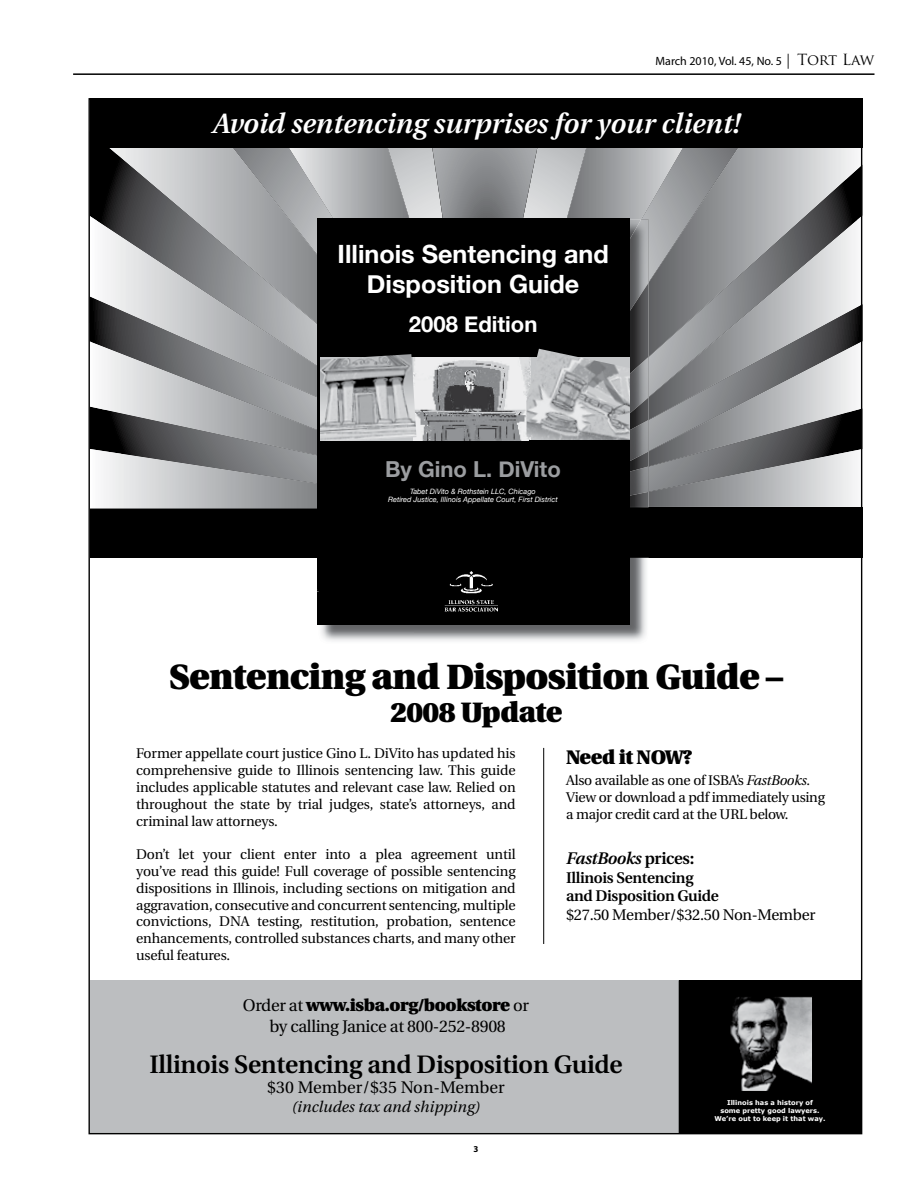
<style>
.page{position:relative;width:918px;height:1188px;background:#fff}
.page>*{position:absolute;margin:0;border:0;box-sizing:border-box;transform-origin:0 0}
.t1{font:900 34.95px "Utopia";letter-spacing:-.02em;color:#000}
.t2{font:italic 600 28.05px "Utopia";color:#fff}
.t3{font:900 28.05px "Utopia";letter-spacing:-.02em;color:#000}
.t4{font:700 25.2px/30.2px "Helvetica Neue";color:#fff;text-align:center}
.t5{font:600 25.2px "Utopia";letter-spacing:-.01em;color:#000}
.t6{font:700 22.05px "Helvetica Neue";color:#9b9da0}
.t7{font:700 22.05px "Helvetica Neue";color:#fff}
.t8{font:900 19.65px "Utopia";letter-spacing:-.02em;color:#000}
.t9{font:16.8px/20.1px "Utopia";letter-spacing:-.02em;color:#000;text-align:center}
.t10{font:16.8px "Utopia";color:#000}
.t11{font:italic 600 16.8px "Utopia";letter-spacing:-.02em;color:#000}
.t12{font:600 15.45px/18.5px "Utopia";letter-spacing:-.02em;color:#000}
.t13{font:15.45px "Utopia";letter-spacing:-.02em;color:#000}
.t14{font:italic 15.45px "Utopia";color:#000}
.t15{font:13.95px/16.8px "Utopia";letter-spacing:-.01em;color:#000;text-align:justify}
.t16{font:12px "Myriad Pro";color:#000}
.t17{font:700 9px "Myriad Pro";color:#000}
.t18{font:italic 7.35px/8.9px "Helvetica Neue";color:#fff;text-align:center}
.t19{font:700 6.6px/7.9px "Verdana";color:#fff;text-align:center}
.s1{font-family:"Trajan Pro";font-size:15px}
.s2{font-style:italic}
.s3{font-style:normal}
.s4{font-weight:900}
</style>
<div class="page">
<hr style="left:73px;top:73px;width:801px;height:2px;background:#000">
<div style="left:90px;top:980px;width:589px;height:153px;background:#bcbec0"></div>
<div style="left:90px;top:507px;width:772px;height:51px;background:#000"></div>
<svg style="left:90px;top:147px;width:319px;height:362px;background:#9c9d9f"></svg>
<svg style="left:425px;top:147px;width:122px;height:72px;background:#999b9d"></svg>
<svg style="left:567px;top:147px;width:81px;height:73px;background:#9a9c9e"></svg>
<svg style="left:648px;top:147px;width:212px;height:69px;background:#9fa1a3"></svg>
<svg style="left:648px;top:216px;width:212px;height:125px;background:#959799"></svg>
<svg style="left:648px;top:341px;width:212px;height:166px;background:#919395"></svg>
<img style="left:641px;top:220px;width:7px;height:63px">
<img style="left:413px;top:558px;width:233px;height:83px">
<img style="left:321px;top:625px;width:92px;height:16px">
<img style="left:630px;top:283px;width:18px;height:115px">
<img style="left:630px;top:398px;width:18px;height:54px">
<img style="left:630px;top:452px;width:18px;height:31px">
<img style="left:630px;top:492px;width:18px;height:15px">
<svg style="left:317px;top:219px;width:313px;height:406px;background:#242424"></svg>
<hr style="left:543px;top:748px;width:1px;height:196px;background:#000">
<div style="left:90px;top:98px;width:772px;height:49px;background:#000"></div>
<div style="left:679px;top:981px;width:182px;height:152px;background:#000"></div>
<div style="left:679px;top:980px;width:182px;height:154px;border:1px solid #000"></div>
<img style="left:730px;top:998px;width:81px;height:92px">
<div style="left:727px;top:996px;width:86px;height:96px;border:1px solid #000"></div>
<p class="t16" style="left:656px;top:54px;width:220px">March 2010, Vol. 45, No. 5 <span class="s1">| Tort Law</span></p>
<h2 class="t2" style="left:212px;top:108px;width:529px">Avoid sentencing surprises for your client!</h2>
<h3 class="t4" style="left:338px;top:239px;width:273px">Illinois Sentencing and<br>Disposition Guide</h3>
<h3 class="t7" style="left:409px;top:311px;width:130px">2008 Edition</h3>
<h3 class="t6" style="left:385px;top:456px;width:177px">By Gino L. DiVito</h3>
<p class="t18" style="left:388px;top:486px;width:171px">Tabet DiVito &amp; Rothstein LLC, Chicago<br>Retired Justice, Illinois Appellate Court, First District</p>
<h1 class="t1" style="left:169px;top:657px;width:616px">Sentencing and Disposition Guide –</h1>
<h2 class="t3" style="left:390px;top:696px;width:174px">2008 Update</h2>
<p class="t15" style="left:136px;top:746px;width:381px">Former appellate court justice Gino L. DiVito has updated his comprehensive guide to Illinois sentencing law. This guide includes applicable statutes and relevant case law. Relied on throughout the state by trial judges, state’s attorneys, and criminal law attorneys.</p>
<p class="t15" style="left:136px;top:846px;width:381px">Don’t let your client enter into a plea agreement until you’ve read this guide! Full coverage of possible sentencing dispositions in Illinois, including sections on mitigation and aggravation, consecutive and concurrent sentencing, multiple convictions, DNA testing, restitution, probation, sentence enhancements, controlled substances charts, and many other useful features.</p>
<h3 class="t8" style="left:566px;top:746px;width:128px">Need it NOW?</h3>
<p class="t15" style="left:566px;top:772px;width:260px;text-align:left">Also available as one of ISBA’s <span class="s2">FastBooks.<br></span>View or download a pdf immediately using a major credit card at the URL below.</p>
<p class="t11" style="left:566px;top:849px;width:130px">FastBooks <span class="s3">prices:</span></p>
<p class="t12" style="left:566px;top:868px;width:154px">Illinois Sentencing and Disposition Guide</p>
<p class="t13" style="left:566px;top:906px;width:251px">$27.50 Member/$32.50 Non-Member</p>
<p class="t9" style="left:243px;top:996px;width:288px">Order at <span class="s4">www.isba.org/bookstore</span> or by calling Janice at 800-252-8908</p>
<h3 class="t5" style="left:149px;top:1050px;width:475px">Illinois Sentencing and Disposition Guide</h3>
<p class="t10" style="left:267px;top:1078px;width:239px">$30 Member/$35 Non-Member</p>
<p class="t14" style="left:292px;top:1098px;width:190px">(includes tax and shipping)</p>
<p class="t17" style="left:474px;top:1143px;width:6px">3</p>
<p class="t19" style="left:714px;top:1098px;width:113px">Illinois has a history of<br>some pretty good lawyers.<br>We’re out to keep it that way.</p>
</div>
